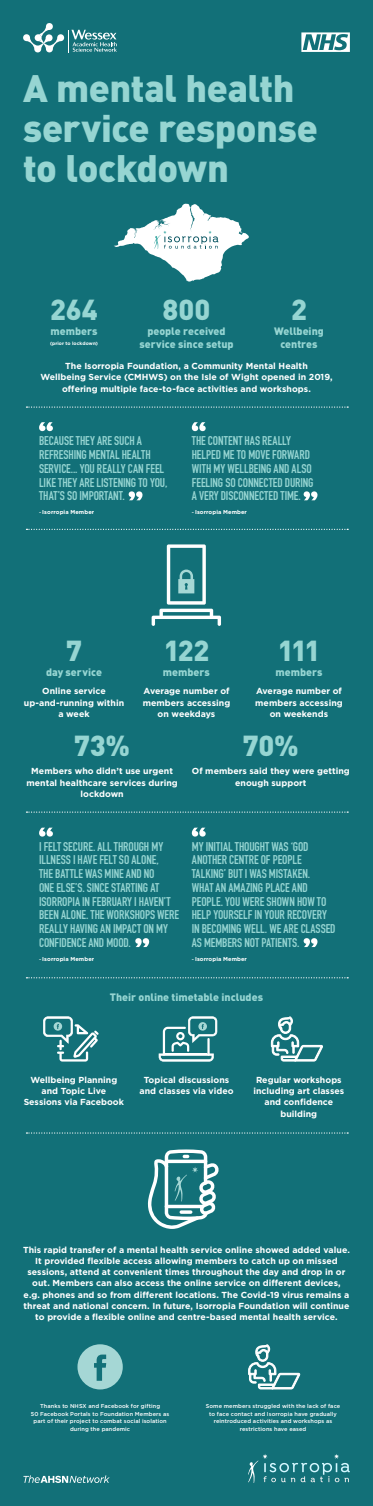
<style>
.page{position:relative;width:373px;height:1506px;background:#fff}
.page>*{position:absolute;margin:0;border:0;box-sizing:border-box;transform-origin:0 0}
.Numbers{font:900 37.81px/40px "DIN";letter-spacing:-.015em;color:#96d5d2}
.Numbers-2{font:900 28.56px "DIN";letter-spacing:-.01em;color:#96d5d2}
.t1{font:700 12.5px/13.8px "DIN Condensed";letter-spacing:-.005em;color:#96d5d2}
.Numbers-3{font:900 10.62px/12.5px "DIN";color:#96d5d2;text-align:center}
.Numbers-4{font:700 8.75px/11.2px "Gotham";color:#fff;text-align:center}
.Numbers-5{font:500 5.62px/7.5px "Gotham";letter-spacing:.015em;color:#fff;text-align:center}
.t2{font:700 5.62px "Gotham";letter-spacing:.015em;color:#fff}
.t3{font:700 4.69px "Gotham";letter-spacing:.02em;color:#fff}
.s1{font-family:"DIN Condensed"}
</style>
<div class="page">
<div style="left:0;top:0;width:372px;height:1506px;background:#127078"></div>
<svg style="left:23px;top:23px;width:94px;height:30px"></svg>
<svg style="left:301px;top:32px;width:48px;height:20px"></svg>
<svg style="left:23px;top:1475px;width:86px;height:8px"></svg>
<svg style="left:77px;top:1344px;width:45px;height:45px"></svg>
<svg style="left:248px;top:1454px;width:101px;height:29px"></svg>
<svg style="left:39px;top:828px;width:14px;height:9px"></svg>
<svg style="left:191px;top:828px;width:14px;height:9px"></svg>
<svg style="left:135px;top:938px;width:14px;height:9px"></svg>
<svg style="left:303px;top:938px;width:14px;height:9px"></svg>
<svg style="left:39px;top:422px;width:14px;height:9px"></svg>
<svg style="left:191px;top:422px;width:14px;height:9px"></svg>
<svg style="left:128px;top:491px;width:14px;height:9px"></svg>
<svg style="left:303px;top:491px;width:14px;height:9px"></svg>
<svg style="left:26px;top:406px;width:321px;height:2px"></svg>
<svg style="left:26px;top:529px;width:321px;height:1px"></svg>
<svg style="left:26px;top:811px;width:321px;height:2px"></svg>
<svg style="left:26px;top:977px;width:321px;height:1px"></svg>
<svg style="left:26px;top:1132px;width:321px;height:2px"></svg>
<svg style="left:248px;top:1344px;width:52px;height:45px"></svg>
<svg style="left:270px;top:1016px;width:52px;height:46px"></svg>
<svg style="left:158px;top:1016px;width:59px;height:46px"></svg>
<svg style="left:114px;top:204px;width:134px;height:78px"></svg>
<svg style="left:147px;top:1149px;width:72px;height:80px"></svg>
<svg style="left:151px;top:544px;width:69px;height:82px"></svg>
<svg style="left:43px;top:1016px;width:55px;height:46px"></svg>
<p class="Numbers" style="left:23px;top:66px;width:296px">A mental health service response to lockdown</p>
<p class="Numbers-2" style="left:290px;top:291px;width:17px">2</p>
<p class="Numbers-3" style="left:273px;top:324px;width:51px">Wellbeing centres</p>
<p class="Numbers-4" style="left:40px;top:360px;width:293px">The Isorropia Foundation, a Community Mental Health<br>Wellbeing Service (CMHWS) on the Isle of Wight opened in 2019, offering multiple face-to-face activities and workshops.</p>
<p class="Numbers-2" style="left:50px;top:291px;width:49px">264</p>
<p class="Numbers-3" style="left:50px;top:324px;width:48px">members</p>
<p class="t3" style="left:50px;top:340px;width:49px">(prior to lockdown)</p>
<p class="Numbers-2" style="left:162px;top:291px;width:49px">800</p>
<p class="Numbers-3" style="left:139px;top:324px;width:95px">people received service since setup</p>
<p class="t1" style="left:39px;top:434px;width:129px">BECAUSE THEY ARE SUCH A<br>REFRESHING MENTAL HEALTH<br>SERVICE... YOU REALLY CAN FEEL<br>LIKE THEY ARE LISTENING TO YOU,<br>THAT’S SO IMPORTANT.</p>
<p class="t2" style="left:39px;top:508px;width:57px"><span class="s1">-</span> Isorropia Member</p>
<p class="t1" style="left:191px;top:434px;width:123px">THE CONTENT HAS REALLY<br>HELPED ME TO MOVE FORWARD<br>WITH MY WELLBEING AND ALSO<br>FEELING SO CONNECTED DURING<br>A VERY DISCONNECTED TIME.</p>
<p class="t2" style="left:191px;top:508px;width:57px"><span class="s1">-</span> Isorropia Member</p>
<p class="Numbers-2" style="left:66px;top:632px;width:17px">7</p>
<p class="Numbers-3" style="left:46px;top:665px;width:57px">day service</p>
<p class="Numbers-4" style="left:24px;top:686px;width:102px">Online service up-and-running within a week</p>
<p class="Numbers-2" style="left:163px;top:632px;width:47px">122</p>
<p class="Numbers-3" style="left:163px;top:665px;width:48px">members</p>
<p class="Numbers-2" style="left:277px;top:632px;width:44px">111</p>
<p class="Numbers-3" style="left:275px;top:665px;width:48px">members</p>
<p class="Numbers-4" style="left:142px;top:686px;width:89px">Average number of members accessing on weekdays</p>
<p class="Numbers-4" style="left:255px;top:686px;width:89px">Average number of members accessing on weekends</p>
<p class="Numbers-2" style="left:74px;top:726px;width:57px">73%</p>
<p class="Numbers-2" style="left:242px;top:726px;width:57px">70%</p>
<p class="Numbers-4" style="left:26px;top:766px;width:152px">Members who didn’t use urgent mental healthcare services during lockdown</p>
<p class="Numbers-4" style="left:191px;top:766px;width:159px">Of members said they were getting enough support</p>
<p class="t1" style="left:39px;top:839px;width:141px">I FELT SECURE. ALL THROUGH MY<br>ILLNESS I HAVE FELT SO ALONE,<br>THE BATTLE WAS MINE AND NO<br>ONE ELSE’S. SINCE STARTING AT<br>ISORROPIA IN FEBRUARY I HAVEN’T<br>BEEN ALONE. THE WORKSHOPS WERE<br>REALLY HAVING AN IMPACT ON MY<br>CONFIDENCE AND MOOD.</p>
<p class="t2" style="left:39px;top:955px;width:57px"><span class="s1">-</span> Isorropia Member</p>
<p class="t1" style="left:191px;top:839px;width:145px">MY INITIAL THOUGHT WAS ‘GOD<br>ANOTHER CENTRE OF PEOPLE<br>TALKING’ BUT I WAS MISTAKEN.<br>WHAT AN AMAZING PLACE AND<br>PEOPLE. YOU WERE SHOWN HOW TO<br>HELP YOURSELF IN YOUR RECOVERY<br>IN BECOMING WELL. WE ARE CLASSED<br>AS MEMBERS NOT PATIENTS.</p>
<p class="t2" style="left:191px;top:955px;width:57px"><span class="s1">-</span> Isorropia Member</p>
<p class="Numbers-3" style="left:110px;top:990px;width:154px">Their online timetable includes</p>
<p class="Numbers-4" style="left:24px;top:1074px;width:102px">Wellbeing Planning and Topic Live<br>Sessions via Facebook</p>
<p class="Numbers-4" style="left:139px;top:1074px;width:95px">Topical discussions and classes via video</p>
<p class="Numbers-4" style="left:253px;top:1074px;width:92px">Regular workshops including art classes and confidence building</p>
<p class="Numbers-4" style="left:23px;top:1244px;width:328px">This rapid transfer of a mental health service online showed added value.<br>It provided flexible access allowing members to catch up on missed sessions, attend at convenient times throughout the day and drop in or out. Members can also access the online service on different devices, e.g. phones and so from different locations. The Covid-19 virus remains a threat and national concern. In future, Isorropia Foundation will continue to provide a flexible online and centre-based mental health service.</p>
<p class="Numbers-5" style="left:31px;top:1403px;width:140px">Thanks to NHSX and Facebook for gifting<br>50 Facebook Portals to Foundation Members as part of their project to combat social isolation during the pandemic</p>
<p class="Numbers-5" style="left:205px;top:1403px;width:136px">Some members struggled with the lack of face to face contact and Isorropia have gradually reintroduced activities and workshops as restrictions have eased</p>
</div>
